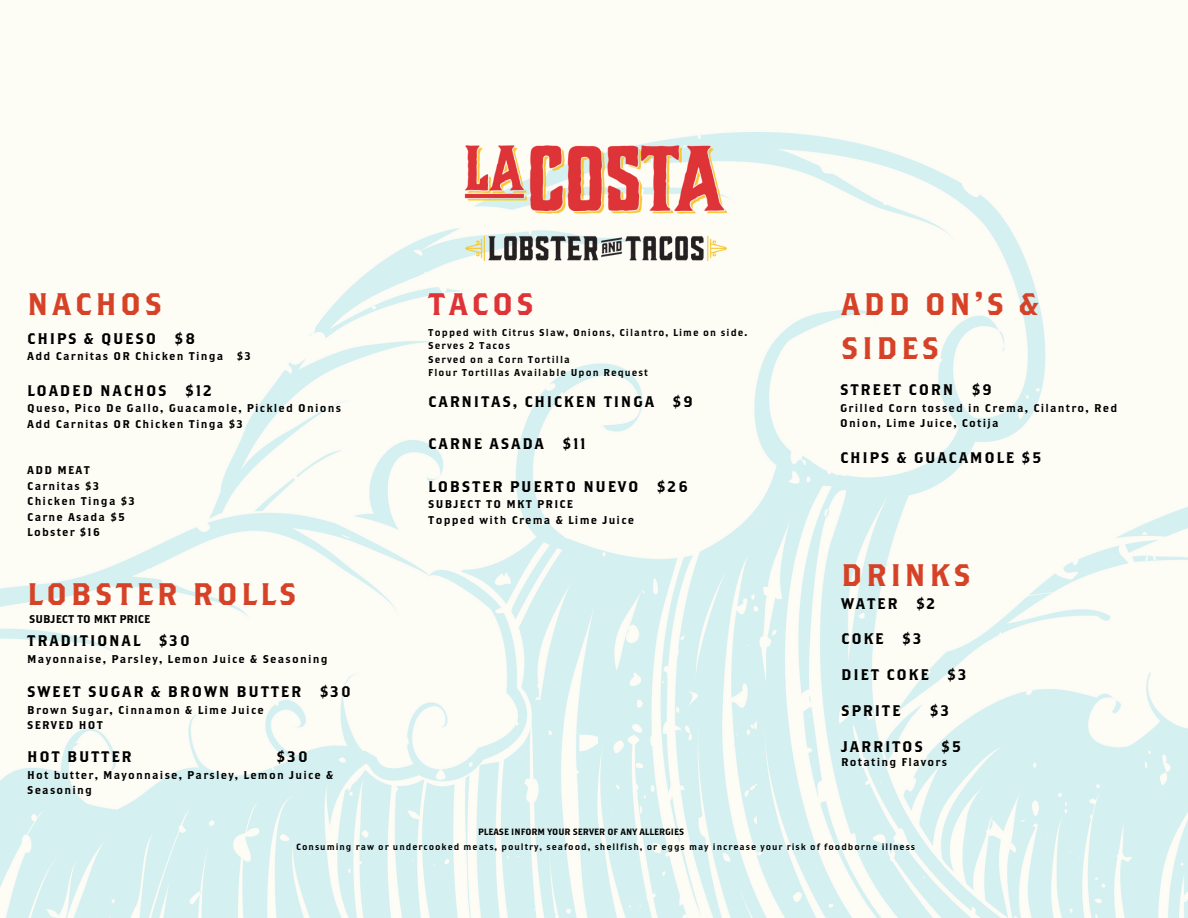
<style>
.page{position:relative;width:1188px;height:918px;background:#fff}
.page>*{position:absolute;margin:0;border:0;box-sizing:border-box;transform-origin:0 0}
.t1{font:31.05px/43.3px "Brothers";letter-spacing:.11em;color:#d64227}
.t2{font:31.05px "Brothers";letter-spacing:.11em;color:#de3337}
.t3{font:15.3px "Brothers";letter-spacing:.11em;color:#000}
.t4{font:11.25px/15.5px "Brothers";letter-spacing:.11em;color:#000}
.t5{font:11.25px "Brothers";color:#000}
.t6{font:9.9px "Brothers";letter-spacing:.11em;color:#000}
.t7{font:9px "Brothers";letter-spacing:.11em;color:#000}
.t8{font:9px "Brothers";color:#000}
</style>
<div class="page">
<img style="left:0;top:131px;width:1188px;height:787px">
<img style="left:452px;top:137px;width:284px;height:130px">
<p class="t1" style="left:27px;top:282px;width:136px">NACHOS</p>
<p class="t3" style="left:27px;top:329px;width:170px">CHIPS &amp; QUESO $8</p>
<p class="t4" style="left:27px;top:348px;width:225px">Add Carnitas OR Chicken Tinga $3</p>
<p class="t3" style="left:27px;top:381px;width:186px">LOADED NACHOS $12</p>
<p class="t4" style="left:27px;top:400px;width:315px">Queso, Pico De Gallo, Guacamole, Pickled Onions</p>
<p class="t4" style="left:27px;top:416px;width:217px">Add Carnitas OR Chicken Tinga $3</p>
<p class="t4" style="left:27px;top:462px;width:64px">ADD MEAT</p>
<p class="t4" style="left:27px;top:478px;width:74px">Carnitas $3</p>
<p class="t4" style="left:27px;top:493px;width:109px">Chicken Tinga $3</p>
<p class="t4" style="left:27px;top:509px;width:99px">Carne Asada $5</p>
<p class="t4" style="left:27px;top:524px;width:75px">Lobster $16</p>
<p class="t1" style="left:27px;top:571px;width:271px">LOBSTER ROLLS</p>
<p class="t3" style="left:27px;top:632px;width:165px">TRADITIONAL $30</p>
<p class="t4" style="left:27px;top:651px;width:302px">Mayonnaise, Parsley, Lemon Juice &amp; Seasoning</p>
<p class="t3" style="left:27px;top:682px;width:326px">SWEET SUGAR &amp; BROWN BUTTER $30</p>
<p class="t4" style="left:27px;top:702px;width:238px">Brown Sugar, Cinnamon &amp; Lime Juice</p>
<p class="t4" style="left:27px;top:717px;width:77px">SERVED HOT</p>
<p class="t3" style="left:27px;top:748px;width:106px">HOT BUTTER</p>
<p class="t3" style="left:277px;top:748px;width:33px">$30</p>
<p class="t4" style="left:27px;top:768px;width:308px;line-height:15px">Hot butter, Mayonnaise, Parsley, Lemon Juice &amp;<br>Seasoning</p>
<p class="t5" style="left:29px;top:612px;width:123px">SUBJECT TO MKT PRICE</p>
<p class="t2" style="left:428px;top:285px;width:107px">TACOS</p>
<p class="t6" style="left:428px;top:326px;width:321px">Topped with Citrus Slaw, Onions, Cilantro, Lime on side.</p>
<p class="t6" style="left:428px;top:340px;width:83px">Serves 2 Tacos</p>
<p class="t6" style="left:428px;top:353px;width:143px">Served on a Corn Tortilla</p>
<p class="t6" style="left:428px;top:367px;width:221px">Flour Tortillas Available Upon Request</p>
<p class="t3" style="left:428px;top:393px;width:267px">CARNITAS, CHICKEN TINGA $9</p>
<p class="t3" style="left:428px;top:435px;width:159px">CARNE ASADA $11</p>
<p class="t3" style="left:428px;top:477px;width:261px">LOBSTER PUERTO NUEVO $26</p>
<p class="t4" style="left:428px;top:496px;width:146px">SUBJECT TO MKT PRICE</p>
<p class="t4" style="left:428px;top:512px;width:207px">Topped with Crema &amp; Lime Juice</p>
<p class="t8" style="left:478px;top:826px;width:208px">PLEASE INFORM YOUR SERVER OF ANY ALLERGIES</p>
<p class="t1" style="left:841px;top:282px;width:199px">ADD ON'S &amp;<br>SIDES</p>
<p class="t3" style="left:840px;top:381px;width:154px">STREET CORN $9</p>
<p class="t4" style="left:840px;top:400px;width:279px">Grilled Corn tossed in Crema, Cilantro, Red<br>Onion, Lime Juice, Cotija</p>
<p class="t3" style="left:840px;top:448px;width:203px">CHIPS &amp; GUACAMOLE $5</p>
<p class="t1" style="left:841px;top:553px;width:131px">DRINKS</p>
<p class="t3" style="left:841px;top:594px;width:96px">WATER $2</p>
<p class="t3" style="left:841px;top:630px;width:82px">COKE $3</p>
<p class="t3" style="left:841px;top:666px;width:127px">DIET COKE $3</p>
<p class="t3" style="left:841px;top:702px;width:61px">SPRITE</p>
<p class="t3" style="left:930px;top:702px;width:21px">$3</p>
<p class="t3" style="left:841px;top:737px;width:122px">JARRITOS $5</p>
<p class="t4" style="left:841px;top:754px;width:107px">Rotating Flavors</p>
<p class="t7" style="left:296px;top:841px;width:621px">Consuming raw or undercooked meats, poultry, seafood, shellfish, or eggs may increase your risk of foodborne illness</p>
</div>
